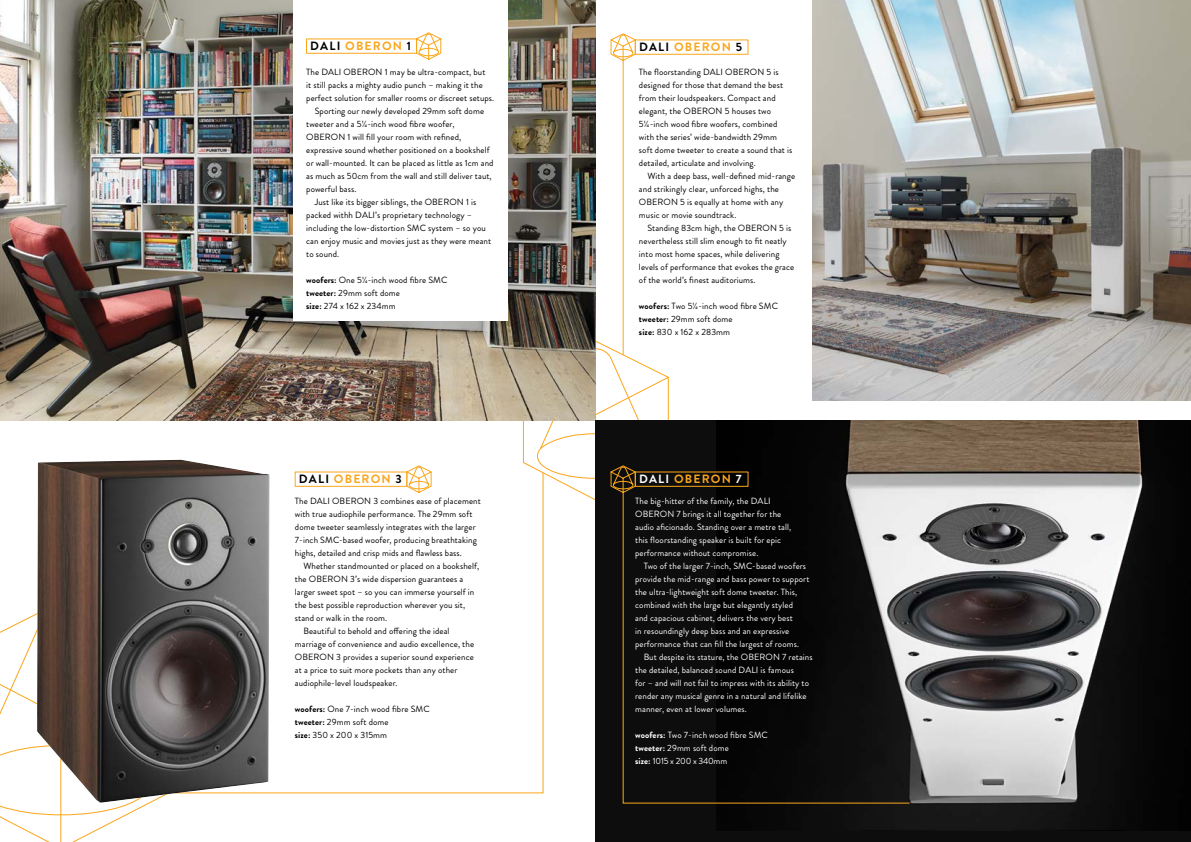
<style>
.page{position:relative;width:1191px;height:842px;background:#fff}
.page>*{position:absolute;margin:0;border:0;box-sizing:border-box;transform-origin:0 0}
.t1{font:700 12px "Brandon Grotesque";letter-spacing:.1em;color:#faa61a}
.t2{font:9px/13px "Brandon Grotesque";letter-spacing:.01em;color:#000}
.t3{font:9px/13px "Brandon Grotesque";letter-spacing:.01em;color:#fff}
.s1{color:#000}
.s2{font-weight:700}
.s3{color:#fff}
</style>
<div class="page">
<svg style="left:0;top:816px;width:125px;height:26px"></svg>
<svg style="left:0;top:613px;width:150px;height:203px"></svg>
<img style="left:0;top:0;width:595px;height:420px">
<div style="left:293px;top:0;width:214px;height:320px;background:#fff"></div>
<div style="left:595px;top:420px;width:596px;height:422px;background:#0d0d0d"></div>
<img style="left:716px;top:420px;width:475px;height:411px">
<svg style="left:269px;top:472px;width:274px;height:321px"></svg>
<svg style="left:406px;top:465px;width:26px;height:28px"></svg>
<svg style="left:415px;top:32px;width:26px;height:28px"></svg>
<div style="left:306px;top:39px;width:111px;height:15px;border:1px solid #faa61a"></div>
<div style="left:295px;top:472px;width:112px;height:15px;border:1px solid #faa61a"></div>
<img style="left:813px;top:0;width:378px;height:400px">
<img style="left:37px;top:460px;width:232px;height:343px">
<svg style="left:622px;top:492px;width:288px;height:312px"></svg>
<svg style="left:610px;top:33px;width:26px;height:28px"></svg>
<svg style="left:522px;top:341px;width:147px;height:159px"></svg>
<div style="left:635px;top:40px;width:113px;height:15px;border:1px solid #faa61a"></div>
<div style="left:635px;top:472px;width:113px;height:15px;border:1px solid #faa61a"></div>
<hr style="left:623px;top:60px;width:1px;height:295px;background:#faa61a">
<h1 class="t1" style="left:310px;top:37px;width:102px"><span class="s1">DALI</span> OBERON <span class="s1">1</span></h1>
<p class="t2" style="left:306px;top:66px;width:181px">The DALI OBERON 1 may be ultra-compact, but</p>
<p class="t2" style="left:306px;top:79px;width:178px">it still packs a mighty audio punch – making it the</p>
<p class="t2" style="left:306px;top:92px;width:189px">perfect solution for smaller rooms or discreet setups.</p>
<p class="t2" style="left:315px;top:105px;width:171px">Sporting our newly developed 29mm soft dome</p>
<p class="t2" style="left:306px;top:118px;width:150px">tweeter and a 5¼-inch wood fibre woofer,</p>
<p class="t2" style="left:306px;top:131px;width:156px">OBERON 1 will fill your room with refined,</p>
<p class="t2" style="left:306px;top:144px;width:185px">expressive sound whether positioned on a bookshelf</p>
<p class="t2" style="left:306px;top:157px;width:189px">or wall-mounted. It can be placed as little as 1cm and</p>
<p class="t2" style="left:306px;top:170px;width:187px">as much as 50cm from the wall and still deliver taut,</p>
<p class="t2" style="left:306px;top:183px;width:52px">powerful bass.</p>
<p class="t2" style="left:315px;top:195px;width:163px">Just like its bigger siblings, the OBERON 1 is</p>
<p class="t2" style="left:306px;top:208px;width:167px">packed withh DALI’s proprietary technology –</p>
<p class="t2" style="left:306px;top:221px;width:181px">including the low-distortion SMC system – so you</p>
<p class="t2" style="left:306px;top:234px;width:186px">can enjoy music and movies just as they were meant</p>
<p class="t2" style="left:306px;top:247px;width:34px">to sound.</p>
<p class="t2" style="left:306px;top:273px;width:143px"><span class="s2">woofers:</span> One 5¼-inch wood fibre SMC <span class="s2">tweeter:</span> 29mm soft dome<br><span class="s2">size:</span> 274 x 162 x 234mm</p>
<h1 class="t1" style="left:299px;top:470px;width:104px"><span class="s1">DALI</span> OBERON <span class="s1">3</span></h1>
<p class="t2" style="left:295px;top:494px;width:187px">The DALI OBERON 3 combines ease of placement with true audiophile performance. The 29mm soft dome tweeter seamlessly integrates with the larger 7-inch SMC-based woofer, producing breathtaking highs, detailed and crisp mids and flawless bass.</p>
<p class="t2" style="left:303px;top:559px;width:177px">Whether standmounted or placed on a bookshelf,</p>
<p class="t2" style="left:295px;top:572px;width:170px">the OBERON 3’s wide dispersion guarantees a</p>
<p class="t2" style="left:295px;top:585px;width:181px">larger sweet spot – so you can immerse yourself in</p>
<p class="t2" style="left:295px;top:598px;width:172px">the best possible reproduction wherever you sit,</p>
<p class="t2" style="left:295px;top:611px;width:94px">stand or walk in the room.</p>
<p class="t2" style="left:303px;top:624px;width:148px">Beautiful to behold and offering the ideal</p>
<p class="t2" style="left:295px;top:637px;width:181px">marriage of convenience and audio excellence, the</p>
<p class="t2" style="left:295px;top:650px;width:180px">OBERON 3 provides a superior sound experience</p>
<p class="t2" style="left:295px;top:663px;width:164px">at a price to suit more pockets than any other</p>
<p class="t2" style="left:295px;top:676px;width:104px">audiophile-level loudspeaker.</p>
<p class="t2" style="left:295px;top:702px;width:136px"><span class="s2">woofers:</span> One 7-inch wood fibre SMC <span class="s2">tweeter:</span> 29mm soft dome<br><span class="s2">size:</span> 350 x 200 x 315mm</p>
<h1 class="t1" style="left:639px;top:38px;width:104px"><span class="s1">DALI</span> OBERON <span class="s1">5</span></h1>
<p class="t2" style="left:639px;top:65px;width:155px">The floorstanding DALI OBERON 5 is designed for those that demand the best from their loudspeakers. Compact and elegant, the OBERON 5 houses two 5¼-inch wood fibre woofers, combined with the series’ wide-bandwidth 29mm soft dome tweeter to create a sound that is detailed, articulate and involving.</p>
<p class="t2" style="left:639px;top:169px;width:158px;text-indent:9px">With a deep bass, well-defined mid-range and strikingly clear, unforced highs, the OBERON 5 is equally at home with any music or movie soundtrack.</p>
<p class="t2" style="left:639px;top:221px;width:157px;text-indent:9px">Standing 83cm high, the OBERON 5 is nevertheless still slim enough to fit neatly into most home spaces, while delivering levels of performance that evokes the grace of the world’s finest auditoriums.</p>
<p class="t2" style="left:639px;top:299px;width:141px"><span class="s2">woofers:</span> Two 5¼-inch wood fibre SMC <span class="s2">tweeter:</span> 29mm soft dome<br><span class="s2">size:</span> 830 x 162 x 283mm</p>
<h1 class="t1" style="left:639px;top:470px;width:104px"><span class="s3">DALI</span> OBERON <span class="s3">7</span></h1>
<p class="t3" style="left:635px;top:495px;width:157px">The big-hitter of the family, the DALI OBERON 7 brings it all together for the audio aficionado. Standing over a metre tall, this floorstanding speaker is built for epic performance without compromise.</p>
<p class="t3" style="left:635px;top:560px;width:176px;text-indent:9px">Two of the larger 7-inch, SMC-based woofers provide the mid-range and bass power to support the ultra-lightweight soft dome tweeter. This, combined with the large but elegantly styled<br>and capacious cabinet, delivers the very best<br>in resoundingly deep bass and an expressive performance that can fill the largest of rooms.</p>
<p class="t3" style="left:635px;top:650px;width:179px;text-indent:9px">But despite its stature, the OBERON 7 retains the detailed, balanced sound DALI is famous<br>for – and will not fail to impress with its ability to render any musical genre in a natural and lifelike manner, even at lower volumes.</p>
<p class="t3" style="left:635px;top:728px;width:134px"><span class="s2">woofers:</span> Two 7-inch wood fibre SMC <span class="s2">tweeter:</span> 29mm soft dome<br><span class="s2">size:</span> 1015 x 200 x 340mm</p>
</div>
